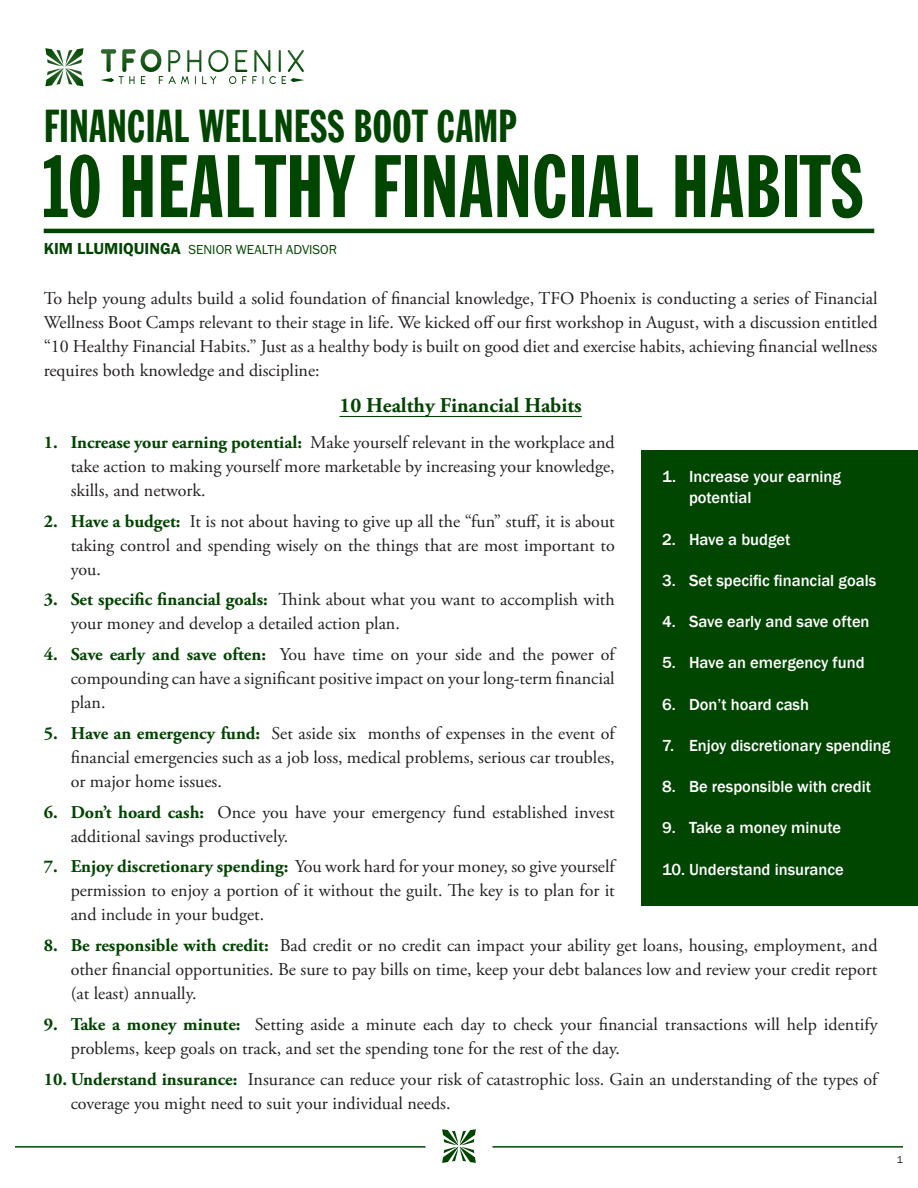
<style>
.page{position:relative;width:918px;height:1188px;background:#fff}
.page>*{position:absolute;margin:0;border:0;box-sizing:border-box;transform-origin:0 0}
.t1{font:87px "Franklin Gothic Extra Cond";letter-spacing:.015em;color:#004500}
.t2{font:45px "Franklin Gothic Extra Cond";letter-spacing:.015em;color:#004500}
.Paragraph{font:700 21px "Adobe Garamond Pro";color:#004500}
.Paragraph-2{font:18px/24px "Adobe Garamond Pro";color:#231f20;text-align:justify}
.t3{font:500 16.5px/21px "Franklin Gothic";color:#fff}
.t4{font:13.5px "Franklin Gothic URW Boo";color:#004500}
.t5{font:10.35px "Franklin Gothic";color:#231f20}
.s1{font-family:"Franklin Gothic URW Dem";font-size:16.5px}
.s2{font-weight:700;color:#004500}
</style>
<div class="page">
<svg style="left:442px;top:1129px;width:34px;height:34px"></svg>
<hr style="left:492px;top:1146px;width:411px;height:2px;background:#004500">
<hr style="left:15px;top:1146px;width:411px;height:2px;background:#004500">
<hr style="left:339px;top:416px;width:243px;height:1px;background:#004500">
<svg style="left:45px;top:48px;width:39px;height:38px"></svg>
<svg style="left:279px;top:50px;width:2px;height:22px"></svg>
<svg style="left:101px;top:49px;width:175px;height:35px"></svg>
<svg style="left:282px;top:50px;width:22px;height:34px"></svg>
<hr style="left:44px;top:229px;width:830px;height:4px;background:#004500">
<div style="left:642px;top:450px;width:276px;height:456px;background:#004500"></div>
<p class="t2" style="left:44px;top:102px;width:474px">FINANCIAL WELLNESS BOOT CAMP</p>
<p class="t1" style="left:44px;top:140px;width:821px">10 HEALTHY FINANCIAL HABITS</p>
<p class="t4" style="left:44px;top:241px;width:295px"><span class="s1">KIM LLUMIQUINGA</span> SENIOR WEALTH ADVISOR</p>
<p class="Paragraph-2" style="left:44px;top:287px;width:835px">To help young adults build a solid foundation of financial knowledge, TFO Phoenix is conducting a series of Financial Wellness Boot Camps relevant to their stage in life. We kicked off our first workshop in August, with a discussion entitled “10 Healthy Financial Habits.” Just as a healthy body is built on good diet and exercise habits, achieving financial wellness requires both knowledge and discipline:</p>
<p class="Paragraph" style="left:339px;top:393px;width:244px">10 Healthy Financial Habits</p>
<p class="Paragraph-2" style="left:71px;top:431px;width:546px;text-indent:-27px"><span class="s2">1. Increase your earning potential:</span> Make yourself relevant in the workplace and take action to making yourself more marketable by increasing your knowledge, skills, and network.</p>
<p class="Paragraph-2" style="left:71px;top:510px;width:546px;text-indent:-27px"><span class="s2">2. Have a budget:</span> It is not about having to give up all the “fun” stuff, it is about taking control and spending wisely on the things that are most important to you.</p>
<p class="Paragraph-2" style="left:71px;top:588px;width:546px;text-indent:-27px"><span class="s2">3. Set specific financial goals:</span> Think about what you want to accomplish with your money and develop a detailed action plan.</p>
<p class="Paragraph-2" style="left:71px;top:643px;width:546px;text-indent:-27px"><span class="s2">4. Save early and save often:</span> You have time on your side and the power of compounding can have a significant positive impact on your long-term financial plan.</p>
<p class="Paragraph-2" style="left:71px;top:722px;width:546px;text-indent:-27px"><span class="s2">5. Have an emergency fund:</span> Set aside six months of expenses in the event of financial emergencies such as a job loss, medical problems, serious car troubles, or major home issues.</p>
<p class="Paragraph-2" style="left:71px;top:801px;width:546px;text-indent:-27px"><span class="s2">6. Don’t hoard cash:</span> Once you have your emergency fund established invest additional savings productively.</p>
<p class="Paragraph-2" style="left:71px;top:855px;width:546px;text-indent:-27px"><span class="s2">7. Enjoy discretionary spending:</span> You work hard for your money, so give yourself permission to enjoy a portion of it without the guilt. The key is to plan for it and include in your budget.</p>
<p class="Paragraph-2" style="left:71px;top:934px;width:808px;text-indent:-27px"><span class="s2">8. Be responsible with credit:</span> Bad credit or no credit can impact your ability get loans, housing, employment, and other financial opportunities. Be sure to pay bills on time, keep your debt balances low and review your credit report (at least) annually.</p>
<p class="Paragraph-2" style="left:71px;top:1013px;width:808px;text-indent:-27px"><span class="s2">9. Take a money minute:</span> Setting aside a minute each day to check your financial transactions will help identify problems, keep goals on track, and set the spending tone for the rest of the day.</p>
<p class="Paragraph-2" style="left:71px;top:1068px;width:808px;text-indent:-27px"><span class="s2">10. Understand insurance:</span> Insurance can reduce your risk of catastrophic loss. Gain an understanding of the types of coverage you might need to suit your individual needs.</p>
<p class="t3" style="left:689px;top:466px;width:154px;text-indent:-27px">1. Increase your earning potential</p>
<p class="t3" style="left:662px;top:529px;width:130px">2. Have a budget</p>
<p class="t3" style="left:662px;top:570px;width:216px">3. Set specific financial goals</p>
<p class="t3" style="left:662px;top:611px;width:209px">4. Save early and save often</p>
<p class="t3" style="left:662px;top:652px;width:204px">5. Have an emergency fund</p>
<p class="t3" style="left:662px;top:694px;width:149px">6. Don’t hoard cash</p>
<p class="t3" style="left:662px;top:735px;width:230px">7. Enjoy discretionary spending</p>
<p class="t3" style="left:662px;top:776px;width:211px">8. Be responsible with credit</p>
<p class="t3" style="left:662px;top:817px;width:181px">9. Take a money minute</p>
<p class="t3" style="left:662px;top:859px;width:183px">10. Understand insurance</p>
<p class="t5" style="left:897px;top:1153px;width:8px">1</p>
</div>
